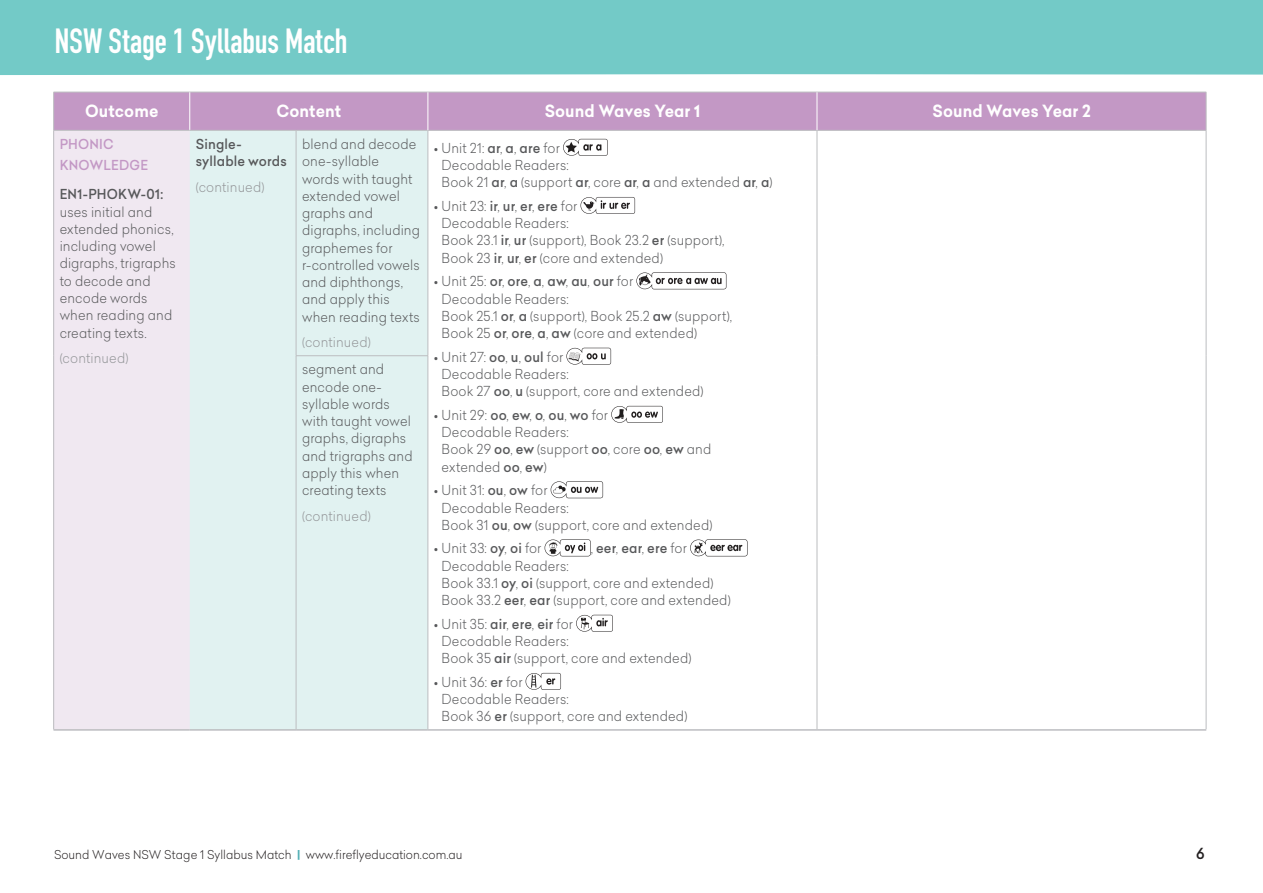
<style>
.page{position:relative;width:1263px;height:893px;background:#fff}
.page>*{position:absolute;margin:0;border:0;box-sizing:border-box;transform-origin:0 0}
.t1{font:34.5px "DIN Engschrift Std";letter-spacing:.005em;color:#fff;scale:.95 1}
.t2{font:700 16.5px "Celias";letter-spacing:.005em;color:#fff;scale:.95 1}
.t3{font:500 15px "Celias";color:#231f20;scale:.95 1}
.t4{font:300 13.5px/17.2px "Celias";letter-spacing:.01em;color:#57585a;scale:.95 1}
.t5{font:500 13.5px/17.2px "Celias";letter-spacing:.015em;color:#57585a;scale:.95 1}
.t6{font:300 13.5px "Celias";letter-spacing:.01em;color:#939598;scale:.95 1}
.t7{font:500 13.5px/21px "Celias";letter-spacing:.015em;color:#c398c5;scale:.95 1}
.t8{font:300 12px "Celias";color:#231f20;scale:.95 1}
.s1{font-weight:500}
.s2{font-weight:300}
.s3{font-weight:700;color:#50aeb4}
</style>
<div class="page">
<div style="left:0;top:0;width:1263px;height:75px;background:#73cac7"></div>
<div style="left:54px;top:93px;width:1152px;height:37px;background:#c398c5"></div>
<div style="left:54px;top:130px;width:136px;height:600px;background:#f0e8f1"></div>
<div style="left:190px;top:131px;width:238px;height:598px;background:#e1f2f1"></div>
<hr style="left:53px;top:92px;width:137px;height:1px;background:#bcbdc0">
<hr style="left:53px;top:92px;width:1px;height:38px;background:#bcbdc0">
<hr style="left:190px;top:92px;width:106px;height:1px;background:#bcbdc0">
<hr style="left:296px;top:92px;width:132px;height:1px;background:#bcbdc0">
<hr style="left:428px;top:92px;width:389px;height:1px;background:#bcbdc0">
<hr style="left:817px;top:92px;width:389px;height:1px;background:#bcbdc0">
<hr style="left:1206px;top:92px;width:1px;height:38px;background:#bcbdc0">
<hr style="left:296px;top:130px;width:132px;height:1px;background:#bcbdc0">
<hr style="left:428px;top:130px;width:389px;height:1px;background:#bcbdc0">
<hr style="left:428px;top:131px;width:1px;height:225px;background:#bcbdc0">
<hr style="left:817px;top:130px;width:389px;height:1px;background:#bcbdc0">
<hr style="left:817px;top:131px;width:1px;height:225px;background:#bcbdc0">
<hr style="left:1206px;top:131px;width:1px;height:225px;background:#bcbdc0">
<hr style="left:817px;top:356px;width:1px;height:373px;background:#bcbdc0">
<hr style="left:1206px;top:356px;width:1px;height:373px;background:#bcbdc0">
<hr style="left:296px;top:355px;width:132px;height:1px;background:#bcbdc0">
<hr style="left:428px;top:356px;width:1px;height:373px;background:#bcbdc0">
<hr style="left:189px;top:92px;width:1px;height:38px;background:#fff">
<hr style="left:427px;top:92px;width:1px;height:38px;background:#fff">
<hr style="left:817px;top:92px;width:1px;height:38px;background:#fff">
<hr style="left:428px;top:729px;width:389px;height:2px;background:#bcbdc0">
<hr style="left:817px;top:729px;width:389px;height:2px;background:#bcbdc0">
<hr style="left:296px;top:729px;width:132px;height:2px;background:#bcbdc0">
<hr style="left:53px;top:130px;width:137px;height:1px;background:#bcbdc0">
<hr style="left:53px;top:131px;width:1px;height:225px;background:#bcbdc0">
<hr style="left:190px;top:130px;width:106px;height:1px;background:#bcbdc0">
<hr style="left:296px;top:131px;width:1px;height:225px;background:#bcbdc0">
<hr style="left:53px;top:356px;width:1px;height:373px;background:#bcbdc0">
<hr style="left:296px;top:356px;width:1px;height:373px;background:#bcbdc0">
<hr style="left:53px;top:729px;width:137px;height:2px;background:#bcbdc0">
<hr style="left:190px;top:729px;width:106px;height:2px;background:#bcbdc0">
<svg style="left:563px;top:139px;width:45px;height:17px"></svg>
<svg style="left:580px;top:197px;width:55px;height:17px"></svg>
<svg style="left:636px;top:272px;width:90px;height:17px"></svg>
<svg style="left:566px;top:348px;width:45px;height:17px"></svg>
<svg style="left:611px;top:406px;width:52px;height:17px"></svg>
<svg style="left:551px;top:481px;width:52px;height:17px"></svg>
<svg style="left:545px;top:539px;width:46px;height:17px"></svg>
<svg style="left:690px;top:539px;width:57px;height:17px"></svg>
<svg style="left:576px;top:615px;width:37px;height:17px"></svg>
<svg style="left:526px;top:673px;width:35px;height:17px"></svg>
<h1 class="t1" style="left:55px;top:21px;width:310px">NSW Stage 1 Syllabus Match</h1>
<p class="t2" style="left:85px;top:99px;width:79px">Outcome</p>
<p class="t2" style="left:276px;top:99px;width:70px">Content</p>
<p class="t2" style="left:545px;top:99px;width:165px">Sound Waves Year 1</p>
<p class="t2" style="left:933px;top:99px;width:168px">Sound Waves Year 2</p>
<p class="t7" style="left:60px;top:134px;width:94px">PHONIC<br>KNOWLEDGE</p>
<p class="t5" style="left:60px;top:186px;width:111px">EN1-PHOKW-01:</p>
<p class="t4" style="left:60px;top:203px;width:124px">uses initial and extended phonics, including vowel digraphs, trigraphs to decode and encode words when reading and creating texts.</p>
<p class="t6" style="left:60px;top:349px;width:74px">(continued)</p>
<p class="t5" style="left:196px;top:135px;width:97px">Single&shy;syllable words</p>
<p class="t6" style="left:196px;top:178px;width:74px">(continued)</p>
<p class="t4" style="left:302px;top:135px;width:126px">blend and decode one-syllable<br>words with taught extended vowel graphs and digraphs, including graphemes for r-controlled vowels and diphthongs, and apply this when reading texts</p>
<p class="t6" style="left:302px;top:333px;width:74px">(continued)</p>
<p class="t4" style="left:441px;top:139px;width:350px;text-indent:-8px">• Unit 21: <span class="s1">ar</span>, <span class="s1">a</span>, <span class="s1">are</span> for<br>Decodable Readers:<br>Book 21 <span class="s1">ar</span>, <span class="s1">a</span> (support <span class="s1">ar</span>, core <span class="s1">ar</span>, <span class="s1">a</span> and extended <span class="s1">ar</span>, <span class="s1">a</span>)</p>
<p class="t4" style="left:441px;top:197px;width:299px;text-indent:-8px">• Unit 23: <span class="s1">ir</span>, <span class="s1">ur</span>, <span class="s1">er</span>, <span class="s1">ere</span> for<br>Decodable Readers:<br>Book 23.1 <span class="s1">ir</span>, <span class="s1">ur</span> (support), Book 23.2 <span class="s1">er</span> (support), Book 23 <span class="s1">ir</span>, <span class="s1">ur</span>, <span class="s1">er</span> (core and extended)</p>
<p class="t4" style="left:441px;top:272px;width:307px;text-indent:-8px">• Unit 25: <span class="s1">or</span>, <span class="s1">ore</span>, <span class="s1">a</span>, <span class="s1">aw</span>, <span class="s1">au</span>, <span class="s1">our</span> for<br>Decodable Readers:<br>Book 25.1 <span class="s1">or</span>, <span class="s1">a</span> (support), Book 25.2 <span class="s1">aw</span> (support), Book 25 <span class="s1">or</span>, <span class="s1">ore</span>, <span class="s1">a</span>, <span class="s1">aw</span> (core and extended)</p>
<p class="t4" style="left:441px;top:348px;width:277px;text-indent:-8px">• Unit 27: <span class="s1">oo</span>, <span class="s1">u</span>, <span class="s1">oul</span> for<br>Decodable Readers:<br>Book 27 <span class="s1">oo</span>, <span class="s1">u</span> (support, core and extended)</p>
<p class="t4" style="left:441px;top:406px;width:286px;text-indent:-8px">• Unit 29: <span class="s1">oo</span>, <span class="s1">ew</span>, <span class="s1">o</span>, <span class="s1">ou</span>, <span class="s1">wo</span> for<br>Decodable Readers:<br>Book 29 <span class="s1">oo</span>, <span class="s1">ew</span> (support <span class="s1">oo</span>, core <span class="s1">oo</span>, <span class="s1">ew</span> and extended <span class="s1">oo</span>, <span class="s1">ew</span>)</p>
<p class="t4" style="left:441px;top:481px;width:287px;text-indent:-8px">• Unit 31: <span class="s1">ou</span>, <span class="s1">ow</span> for<br>Decodable Readers:<br>Book 31 <span class="s1">ou</span>, <span class="s1">ow</span> (support, core and extended)</p>
<p class="t4" style="left:434px;top:539px;width:115px">• Unit 33: <span class="s1">oy</span>, <span class="s1">oi</span> for</p>
<p class="t5" style="left:591px;top:540px;width:103px"><span class="s2">,</span> eer<span class="s2">,</span> ear<span class="s2">,</span> ere <span class="s2">for</span></p>
<p class="t4" style="left:441px;top:557px;width:306px">Decodable Readers:<br>Book 33.1 <span class="s1">oy</span>, <span class="s1">oi</span> (support, core and extended)<br>Book 33.2 <span class="s1">eer</span>, <span class="s1">ear</span> (support, core and extended)</p>
<p class="t4" style="left:441px;top:615px;width:265px;text-indent:-8px">• Unit 35: <span class="s1">air</span>, <span class="s1">ere</span>, <span class="s1">eir</span> for<br>Decodable Readers:<br>Book 35 <span class="s1">air</span> (support, core and extended)</p>
<p class="t4" style="left:441px;top:673px;width:260px;text-indent:-8px">• Unit 36: <span class="s1">er</span> for<br>Decodable Readers:<br>Book 36 <span class="s1">er</span> (support, core and extended)</p>
<p class="t4" style="left:302px;top:360px;width:118px">segment and encode one&shy;syllable words with taught vowel graphs, digraphs and trigraphs and apply this when creating texts</p>
<p class="t6" style="left:302px;top:507px;width:74px">(continued)</p>
<p class="t8" style="left:54px;top:846px;width:431px">Sound Waves NSW Stage 1 Syllabus Match <span class="s3">|</span> www.fireflyeducation.com.au</p>
<p class="t3" style="left:1196px;top:843px;width:10px">6</p>
</div>
